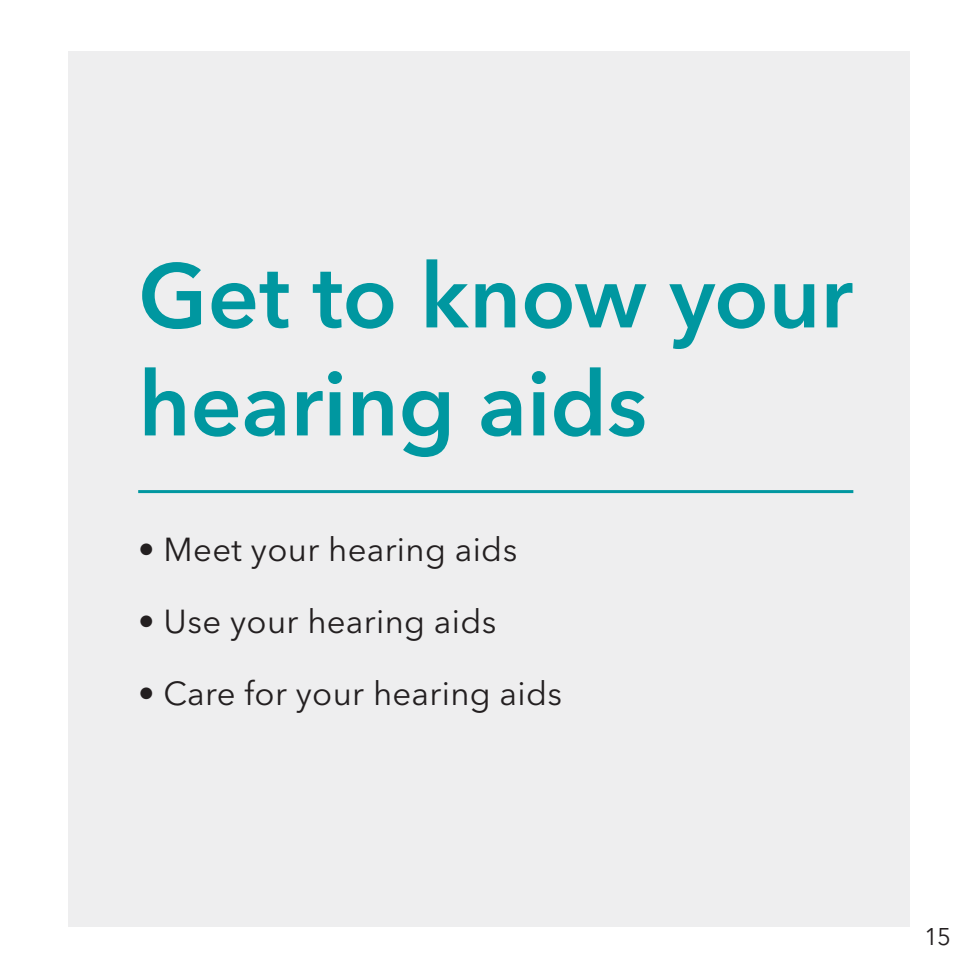
<style>
.page{position:relative;width:978px;height:978px;background:#fff}
.page>*{position:absolute;margin:0;border:0;box-sizing:border-box;transform-origin:0 0}
.t1{font:600 90px/108px "Avenir Next LT Pro";letter-spacing:-.005em;color:#0097a0}
.Sections{font:33px "Avenir Next LT Pro";letter-spacing:.01em;color:#231f20}
.t2{font:24px "Avenir Next LT Pro";color:#231f20}
</style>
<div class="page">
<div style="left:68px;top:51px;width:842px;height:876px;background:#eeeeef"></div>
<hr style="left:138px;top:490px;width:715px;height:3px;background:#0097a0">
<p class="t1" style="left:138px;top:242px;width:716px">Get to know your hearing aids</p>
<p class="Sections" style="left:138px;top:530px;width:381px">• Meet your hearing aids</p>
<p class="Sections" style="left:138px;top:602px;width:360px">• Use your hearing aids</p>
<p class="Sections" style="left:138px;top:674px;width:425px">• Care for your hearing aids</p>
<p class="t2" style="left:924px;top:922px;width:28px">15</p>
</div>
